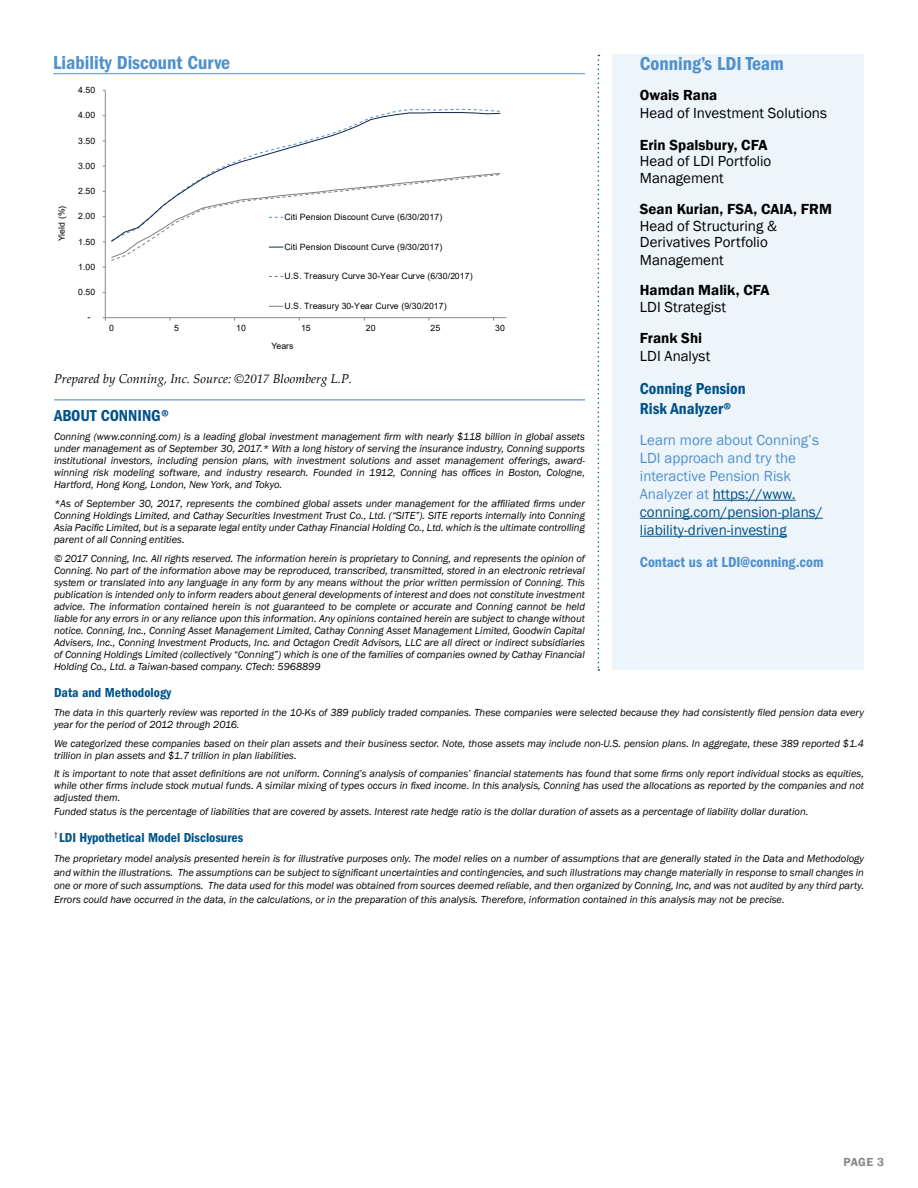
<style>
.page{position:relative;width:918px;height:1188px;background:#fff}
.page>*{position:absolute;margin:0;border:0;box-sizing:border-box;transform-origin:0 0}
.t1{font:600 condensed 19.5px "Franklin Gothic";color:#5091cd}
.t2{font:600 condensed 16.5px/19.5px "Franklin Gothic";color:#005288}
.t3{font:15px/18px "Franklin Gothic";color:#5091cd}
.t4{font:15px/16.5px "Franklin Gothic";color:#000}
.t5{font:600 15px "Franklin Gothic";color:#000}
.t6{font:600 condensed 15px "Franklin Gothic";color:#5091cd}
.t7{font:600 condensed 13.5px "Franklin Gothic";color:#005288}
.t8{font:italic 12.75px "Palatino Linotype";color:#000}
.t9{font:600 12px "Franklin Gothic";color:#868787}
.t10{font:italic 10.5px/12px "Franklin Gothic";color:#000;text-align:justify}
.t11{font:8.7px "Arial";letter-spacing:.015em;color:#000}
.s1{color:#005288}
</style>
<div class="page">
<div style="left:613px;top:54px;width:251px;height:615px;background:#edf4fa"></div>
<hr style="left:713px;top:500px;width:83px;height:1px;background:#005288">
<hr style="left:640px;top:518px;width:183px;height:1px;background:#005288">
<hr style="left:640px;top:536px;width:147px;height:1px;background:#005288">
<svg style="left:598px;top:55px;width:1px;height:616px"></svg>
<hr style="left:53px;top:73px;width:532px;height:1px;background:#5091cd">
<hr style="left:54px;top:399px;width:531px;height:1px;background:#5091cd">
<hr style="left:105px;top:90px;width:1px;height:228px;background:#898989">
<hr style="left:105px;top:317px;width:401px;height:1px;background:#898989">
<svg style="left:212px;top:112px;width:289px;height:60px"></svg>
<svg style="left:111px;top:172px;width:390px;height:89px"></svg>
<svg style="left:269px;top:306px;width:14px;height:1px"></svg>
<h1 class="t1" style="left:53px;top:51px;width:179px">Liability Discount Curve</h1>
<h1 class="t1" style="left:640px;top:53px;width:145px">Conning’s LDI Team</h1>
<h3 class="t5" style="left:640px;top:86px;width:79px">Owais Rana</h3>
<h3 class="t4" style="left:640px;top:105px;width:189px">Head of Investment Solutions</h3>
<h3 class="t5" style="left:640px;top:135px;width:129px">Erin Spalsbury, CFA</h3>
<h3 class="t4" style="left:640px;top:153px;width:133px">Head of LDI Portfolio<br>Management</h3>
<h3 class="t5" style="left:640px;top:200px;width:194px">Sean Kurian, FSA, CAIA, FRM</h3>
<h3 class="t4" style="left:640px;top:218px;width:139px">Head of Structuring &amp;<br>Derivatives Portfolio</h3>
<h3 class="t4" style="left:640px;top:252px;width:85px">Management</h3>
<h3 class="t5" style="left:640px;top:281px;width:131px">Hamdan Malik, CFA</h3>
<h3 class="t4" style="left:640px;top:299px;width:88px">LDI Strategist</h3>
<h3 class="t5" style="left:640px;top:329px;width:64px">Frank Shi</h3>
<h3 class="t4" style="left:640px;top:348px;width:72px">LDI Analyst</h3>
<h2 class="t2" style="left:640px;top:379px;width:107px">Conning Pension<br>Risk Analyzer®</h2>
<h3 class="t3" style="left:640px;top:431px;width:184px">Learn more about Conning’s<br>LDI approach and try the interactive Pension Risk<br>Analyzer at <span class="s1">https://www. conning.com/pension-plans/ liability-driven-investing</span></h3>
<h3 class="t6" style="left:640px;top:553px;width:185px">Contact us at LDI@conning.com</h3>
<p class="t11" style="left:78px;top:84px;width:19px">4.50</p>
<p class="t11" style="left:78px;top:109px;width:19px">4.00</p>
<p class="t11" style="left:78px;top:135px;width:19px">3.50</p>
<p class="t11" style="left:78px;top:160px;width:19px">3.00</p>
<p class="t11" style="left:78px;top:185px;width:19px">2.50</p>
<p class="t11" style="left:56px;top:241px;width:37px;rotate:-90deg">Yield (%)</p>
<p class="t11" style="left:78px;top:210px;width:19px">2.00</p>
<p class="t11" style="left:285px;top:211px;width:159px">Citi Pension Discount Curve (6/30/2017)</p>
<p class="t11" style="left:285px;top:241px;width:159px">Citi Pension Discount Curve (9/30/2017)</p>
<p class="t11" style="left:285px;top:270px;width:190px">U.S. Treasury Curve 30-Year Curve (6/30/2017)</p>
<p class="t11" style="left:285px;top:300px;width:164px">U.S. Treasury 30-Year Curve (9/30/2017)</p>
<p class="t11" style="left:78px;top:236px;width:19px">1.50</p>
<p class="t11" style="left:78px;top:261px;width:19px">1.00</p>
<p class="t11" style="left:78px;top:286px;width:19px">0.50</p>
<p class="t11" style="left:87px;top:311px;width:4px">-</p>
<p class="t11" style="left:109px;top:322px;width:6px">0</p>
<p class="t11" style="left:174px;top:322px;width:6px">5</p>
<p class="t11" style="left:236px;top:322px;width:11px">10</p>
<p class="t11" style="left:301px;top:322px;width:11px">15</p>
<p class="t11" style="left:366px;top:322px;width:11px">20</p>
<p class="t11" style="left:430px;top:322px;width:11px">25</p>
<p class="t11" style="left:495px;top:322px;width:11px">30</p>
<p class="t11" style="left:271px;top:340px;width:24px">Years</p>
<p class="t8" style="left:54px;top:370px;width:300px">Prepared by Conning, Inc. Source: ©2017 Bloomberg L.P.</p>
<h2 class="t2" style="left:54px;top:406px;width:117px">ABOUT CONNING®</h2>
<p class="t10" style="left:54px;top:431px;width:533px">Conning (www.conning.com) is a leading global investment management firm with nearly $118 billion in global assets under management as of September 30, 2017.* With a long history of serving the insurance industry, Conning supports institutional investors, including pension plans, with investment solutions and asset management offerings, award&shy;winning risk modeling software, and industry research. Founded in 1912, Conning has offices in Boston, Cologne, Hartford, Hong Kong, London, New York, and Tokyo.</p>
<p class="t10" style="left:54px;top:498px;width:533px">*As of September 30, 2017, represents the combined global assets under management for the affiliated firms under Conning Holdings Limited, and Cathay Securities Investment Trust Co., Ltd. (“SITE”). SITE reports internally into Conning Asia Pacific Limited, but is a separate legal entity under Cathay Financial Holding Co., Ltd. which is the ultimate controlling parent of all Conning entities.</p>
<p class="t10" style="left:54px;top:552px;width:533px">© 2017 Conning, Inc. All rights reserved. The information herein is proprietary to Conning, and represents the opinion of Conning. No part of the information above may be reproduced, transcribed, transmitted, stored in an electronic retrieval system or translated into any language in any form by any means without the prior written permission of Conning. This publication is intended only to inform readers about general developments of interest and does not constitute investment advice. The information contained herein is not guaranteed to be complete or accurate and Conning cannot be held liable for any errors in or any reliance upon this information. Any opinions contained herein are subject to change without notice. Conning, Inc., Conning Asset Management Limited, Cathay Conning Asset Management Limited, Goodwin Capital Advisers, Inc., Conning Investment Products, Inc. and Octagon Credit Advisors, LLC are all direct or indirect subsidiaries of Conning Holdings Limited (collectively “Conning”) which is one of the families of companies owned by Cathay Financial Holding Co., Ltd. a Taiwan-based company. CTech: 5968899</p>
<p class="t7" style="left:54px;top:685px;width:119px">Data and Methodology</p>
<p class="t10" style="left:54px;top:707px;width:812px">The data in this quarterly review was reported in the 10-Ks of 389 publicly traded companies. These companies were selected because they had consistently filed pension data every year for the period of 2012 through 2016.</p>
<p class="t10" style="left:54px;top:737px;width:811px">We categorized these companies based on their plan assets and their business sector. Note, those assets may include non-U.S. pension plans. In aggregate, these 389 reported $1.4 trillion in plan assets and $1.7 trillion in plan liabilities.</p>
<p class="t10" style="left:54px;top:768px;width:812px">It is important to note that asset definitions are not uniform. Conning’s analysis of companies’ financial statements has found that some firms only report individual stocks as equities, while other firms include stock mutual funds. A similar mixing of types occurs in fixed income. In this analysis, Conning has used the allocations as reported by the companies and not adjusted them.</p>
<p class="t10" style="left:54px;top:806px;width:756px">Funded status is the percentage of liabilities that are covered by assets. Interest rate hedge ratio is the dollar duration of assets as a percentage of liability dollar duration.</p>
<p class="t7" style="left:54px;top:830px;width:191px"><sup>†</sup> LDI Hypothetical Model Disclosures</p>
<p class="t10" style="left:54px;top:852px;width:812px;line-height:13.5px">The proprietary model analysis presented herein is for illustrative purposes only. The model relies on a number of assumptions that are generally stated in the Data and Methodology and within the illustrations. The assumptions can be subject to significant uncertainties and contingencies, and such illustrations may change materially in response to small changes in one or more of such assumptions. The data used for this model was obtained from sources deemed reliable, and then organized by Conning, Inc, and was not audited by any third party.<br>Errors could have occurred in the data, in the calculations, or in the preparation of this analysis. Therefore, information contained in this analysis may not be precise.</p>
<p class="t9" style="left:843px;top:1155px;width:42px">PAGE 3</p>
</div>
